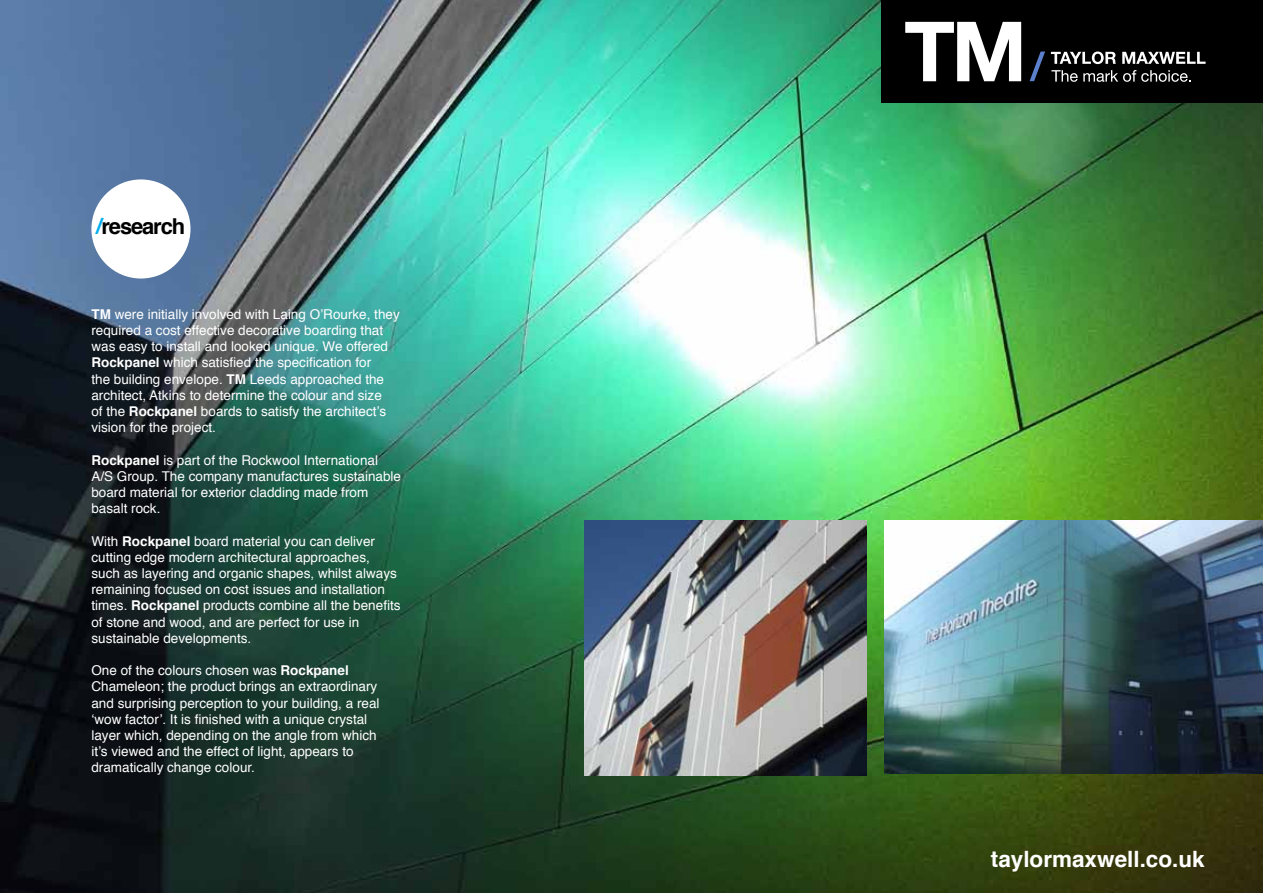
<style>
.page{position:relative;width:1263px;height:893px;background:#fff}
.page>*{position:absolute;margin:0;border:0;box-sizing:border-box;transform-origin:0 0}
.t1{font:700 22.5px "Helvetica";color:#fff}
.t2{font:700 21.9px "Helvetica";letter-spacing:-.05em;color:#000}
.t3{font:13.5px/16.2px "Helvetica";color:#fff}
.s1{color:#00aeef}
.s2{font-weight:700}
</style>
<div class="page">
<img style="left:0;top:0;width:1263px;height:893px">
<div style="left:882px;top:0;width:381px;height:102px;background:#000"></div>
<svg style="left:1051px;top:70px;width:140px;height:12px"></svg>
<svg style="left:1051px;top:52px;width:65px;height:12px"></svg>
<svg style="left:1122px;top:52px;width:83px;height:12px"></svg>
<svg style="left:1029px;top:52px;width:16px;height:29px"></svg>
<svg style="left:905px;top:22px;width:116px;height:59px"></svg>
<div style="left:91px;top:179px;width:99px;height:100px;background:#fff;border-radius:50%"></div>
<img style="left:885px;top:521px;width:378px;height:253px">
<img style="left:585px;top:521px;width:281px;height:254px">
<h2 class="t2" style="left:96px;top:211px;width:90px"><span class="s1">/</span>research</h2>
<p class="t3" style="left:91px;top:307px;width:310px"><span class="s2">TM</span> were initially involved with Laing O’Rourke, they required a cost effective decorative boarding that was easy to install and looked unique. We offered <span class="s2">Rockpanel</span> which satisfied the specification for<br>the building envelope. <span class="s2">TM</span> Leeds approached the architect, Atkins to determine the colour and size<br>of the <span class="s2">Rockpanel</span> boards to satisfy the architect’s vision for the project.</p>
<p class="t3" style="left:91px;top:452px;width:311px"><span class="s2">Rockpanel</span> is part of the Rockwool International A/S Group. The company manufactures sustainable board material for exterior cladding made from basalt rock.</p>
<p class="t3" style="left:91px;top:533px;width:311px">With <span class="s2">Rockpanel</span> board material you can deliver cutting edge modern architectural approaches, such as layering and organic shapes, whilst always remaining focused on cost issues and installation times. <span class="s2">Rockpanel</span> products combine all the benefits of stone and wood, and are perfect for use in sustainable developments.</p>
<p class="t3" style="left:91px;top:663px;width:290px">One of the colours chosen was <span class="s2">Rockpanel </span>Chameleon; the product brings an extraordinary and surprising perception to your building, a real ‘wow factor’. It is finished with a unique crystal layer which, depending on the angle from which it’s viewed and the effect of light, appears to dramatically change colour.</p>
<h1 class="t1" style="left:991px;top:844px;width:215px">taylormaxwell.co.uk</h1>
</div>
